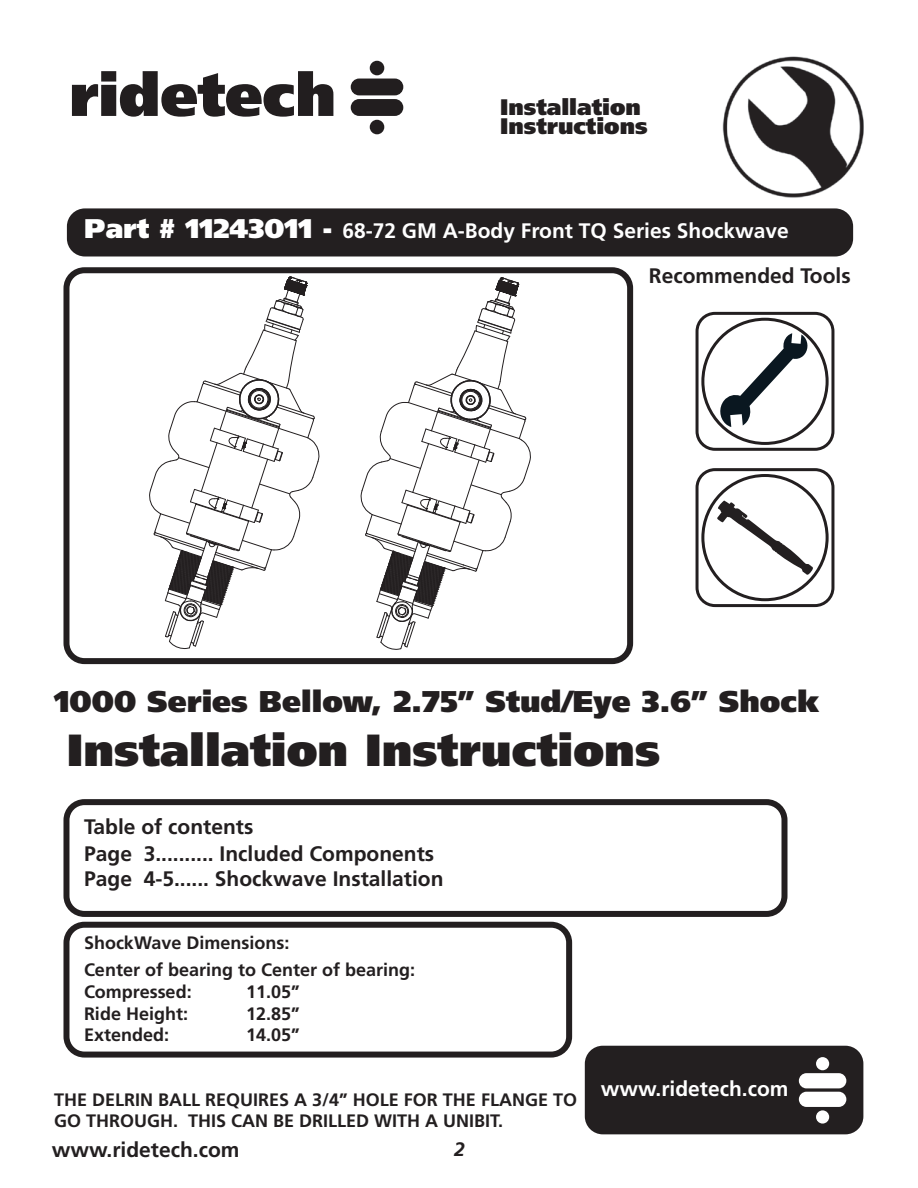
<style>
.page{position:relative;width:918px;height:1188px;background:#fff}
.page>*{position:absolute;margin:0;border:0;box-sizing:border-box;transform-origin:0 0}
.t1{font:900 45px "Frutiger LT Pro";color:#231f20}
.t2{font:900 30px "Frutiger LT Pro";color:#231f20}
.t3{font:900 22.5px/19.5px "Frutiger LT Pro";color:#231f20}
.t4{font:700 21px/26px "Frutiger LT Pro";color:#231f20}
.t5{font:700 21px "Frutiger LT Pro";color:#fff}
.t6{font:italic 700 19.5px "Frutiger LT Pro";color:#231f20}
.t7{font:700 18px/21.6px "Frutiger LT Pro";color:#231f20}
.s1{font-weight:900;font-size:27px}
</style>
<div class="page">
<img style="left:722px;top:56px;width:142px;height:142px">
<svg style="left:72px;top:71px;width:261px;height:46px"></svg>
<div style="left:351px;top:79px;width:52px;height:16px;background:#221e1f;border-radius:8px"></div>
<div style="left:351px;top:99px;width:52px;height:17px;background:#221e1f;border-radius:8px"></div>
<div style="left:370px;top:61px;width:14px;height:14px;background:#221e1f;border-radius:50%"></div>
<div style="left:370px;top:120px;width:14px;height:14px;background:#221e1f;border-radius:50%"></div>
<div style="left:696px;top:468px;width:138px;height:139px;border:3px solid #231f20;border-radius:18px"></div>
<svg style="left:717px;top:501px;width:96px;height:74px"></svg>
<div style="left:701px;top:474px;width:128px;height:127px;border:3px solid #231f20;border-radius:50%"></div>
<div style="left:585px;top:1046px;width:278px;height:88px;background:#231f20;border-radius:18px"></div>
<div style="left:799px;top:1073px;width:47px;height:15px;background:#fff;border-radius:8px"></div>
<div style="left:799px;top:1092px;width:47px;height:15px;background:#fff;border-radius:8px"></div>
<div style="left:816px;top:1057px;width:13px;height:13px;background:#fff;border-radius:50%"></div>
<div style="left:816px;top:1110px;width:13px;height:14px;background:#fff;border-radius:50%"></div>
<div style="left:696px;top:312px;width:138px;height:139px;border:3px solid #231f20;border-radius:18px"></div>
<div style="left:701px;top:318px;width:128px;height:127px;border:3px solid #231f20;border-radius:50%"></div>
<svg style="left:719px;top:333px;width:90px;height:94px"></svg>
<div style="left:63px;top:799px;width:725px;height:118px;border:6px solid #231f20;border-radius:18px"></div>
<div style="left:67px;top:208px;width:786px;height:48px;background:#231f20;border-radius:18px"></div>
<div style="left:63px;top:267px;width:570px;height:397px;border:6px solid #231f20;border-radius:18px"></div>
<svg style="left:149px;top:276px;width:171px;height:373px"></svg>
<svg style="left:360px;top:277px;width:171px;height:373px"></svg>
<div style="left:63px;top:922px;width:509px;height:136px;border:6px solid #231f20;border-radius:18px"></div>
<p class="t3" style="left:500px;top:98px;width:149px">Installation<br>Instructions</p>
<p class="t5" style="left:84px;top:221px;width:706px"><span class="s1">Part # 11243011 -</span> 68-72 GM A-Body Front TQ Series Shockwave</p>
<p class="t4" style="left:649px;top:264px;width:203px">Recommended Tools</p>
<h2 class="t2" style="left:54px;top:688px;width:767px">1000 Series Bellow, 2.75” Stud/Eye 3.6” Shock</h2>
<h1 class="t1" style="left:67px;top:731px;width:595px">Installation Instructions</h1>
<p class="t4" style="left:84px;top:815px;width:361px">Table of contents<br>Page 3.......... Included Components<br>Page 4-5...... Shockwave Installation</p>
<p class="t7" style="left:84px;top:931px;width:333px;line-height:27px">ShockWave Dimensions:<br>Center of bearing to Center of bearing:</p>
<p class="t7" style="left:84px;top:982px;width:109px">Compressed:</p>
<p class="t7" style="left:246px;top:982px;width:55px">11.05”</p>
<p class="t7" style="left:84px;top:1003px;width:106px">Ride Height:</p>
<p class="t7" style="left:246px;top:1003px;width:55px">12.85”</p>
<p class="t7" style="left:84px;top:1025px;width:87px">Extended:</p>
<p class="t7" style="left:246px;top:1025px;width:55px">14.05”</p>
<p class="t7" style="left:54px;top:1090px;width:736px">THE DELRIN BALL REQUIRES A 3/4” HOLE FOR THE FLANGE TO <sup>www.ridetech.com<br></sup>GO THROUGH. THIS CAN BE DRILLED WITH A UNIBIT.</p>
<p class="t4" style="left:52px;top:1138px;width:189px">www.ridetech.com</p>
<p class="t6" style="left:454px;top:1138px;width:12px">2</p>
</div>
